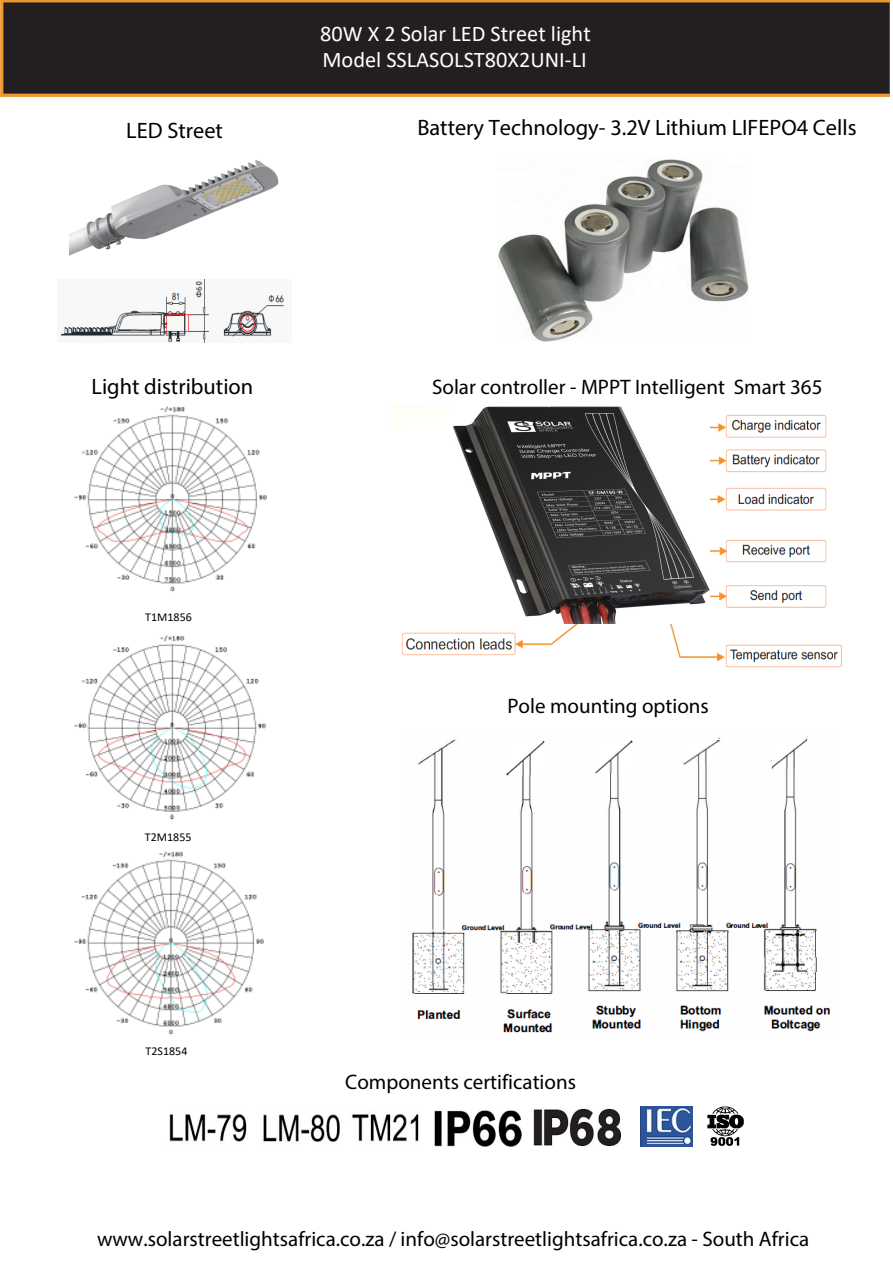
<style>
.page{position:relative;width:893px;height:1263px;background:#fff}
.page>*{position:absolute;margin:0;border:0;box-sizing:border-box;transform-origin:0 0}
.t1{font:22.35px "Myriad Pro";color:#000}
.t2{font:22.35px/26px "Calibri";color:#fff}
.t3{font:21px "Myriad Pro";color:#000}
.t4{font:12px "Calibri";color:#000}
</style>
<div class="page">
<img style="left:0;top:0;width:890px;height:97px">
<img style="left:412px;top:736px;width:419px;height:297px">
<img style="left:391px;top:405px;width:451px;height:263px">
<img style="left:498px;top:159px;width:251px;height:183px">
<img style="left:640px;top:1107px;width:53px;height:39px">
<img style="left:169px;top:1113px;width:250px;height:29px">
<img style="left:707px;top:1106px;width:37px;height:40px">
<img style="left:435px;top:1110px;width:87px;height:37px">
<img style="left:533px;top:1108px;width:88px;height:38px">
<img style="left:70px;top:160px;width:209px;height:95px">
<img style="left:60px;top:280px;width:225px;height:62px">
<img style="left:74px;top:406px;width:192px;height:186px">
<img style="left:75px;top:636px;width:190px;height:184px">
<img style="left:75px;top:852px;width:188px;height:183px">
<img style="left:452px;top:405px;width:258px;height:218px">
<p class="t1" style="left:126px;top:117px;width:98px">LED Street</p>
<p class="t2" style="left:320px;top:20px;width:272px">80W X 2 Solar LED Street light<br>Model SSLASOLST80X2UNI-LI</p>
<p class="t1" style="left:417px;top:114px;width:441px">Battery Technology- 3.2V Lithium LIFEPO4 Cells</p>
<p class="t1" style="left:91px;top:372px;width:163px">Light distribution</p>
<p class="t4" style="left:145px;top:609px;width:48px">T1M1856</p>
<p class="t4" style="left:145px;top:832px;width:48px">T2M1855</p>
<p class="t4" style="left:146px;top:1046px;width:43px">T2S1854</p>
<p class="t3" style="left:432px;top:374px;width:392px">Solar controller - MPPT Intelligent Smart 365</p>
<p class="t3" style="left:507px;top:693px;width:203px">Pole mounting options</p>
<p class="t3" style="left:345px;top:1069px;width:232px">Components certifications</p>
<p class="t3" style="left:97px;top:1226px;width:714px">www.solarstreetlightsafrica.co.za / info@solarstreetlightsafrica.co.za - South Africa</p>
</div>
